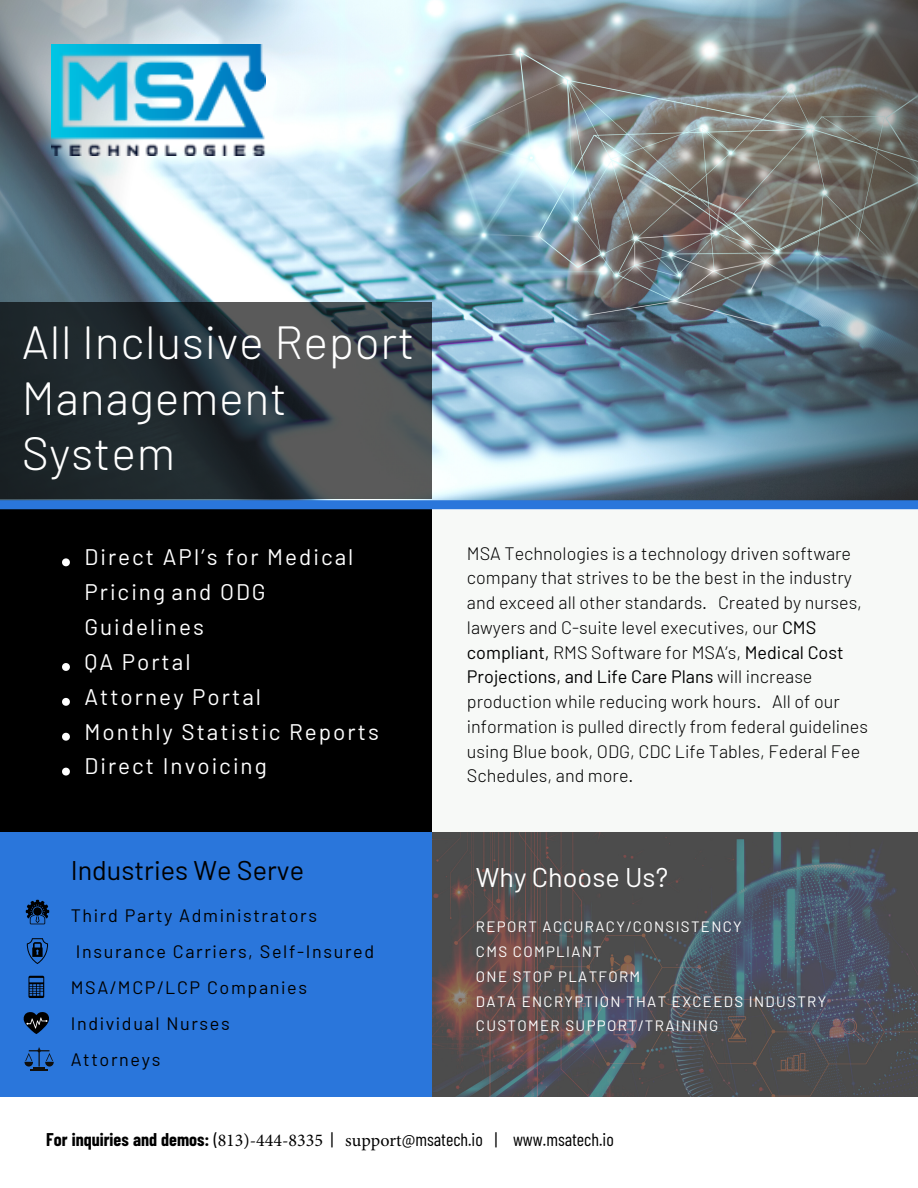
<style>
.page{position:relative;width:918px;height:1188px;background:#fff}
.page>*{position:absolute;margin:0;border:0;box-sizing:border-box;transform-origin:0 0}
.t1{font:300 46.35px/55.7px "Barlow";letter-spacing:.015em;color:#fff}
.t2{font:27px "Barlow";color:#000}
.t3{font:27px "Barlow";color:#fff}
.t4{font:22.5px/34.8px "Barlow";letter-spacing:.09em;color:#fff}
.t5{font:300 18px/24.8px "Barlow";color:#000}
.t6{font:18px/36px "Barlow";letter-spacing:.09em;color:#000}
.t7{font:18px "Barlow Condensed";color:#000}
.t8{font:15px "Barlow";letter-spacing:.09em;color:#fff}
.s1{font-weight:400}
.s2{font-weight:700}
.s3{font-family:"Minion Pro"}
</style>
<div class="page">
<img style="left:432px;top:832px;width:486px;height:265px">
<img style="left:0;top:0;width:918px;height:500px">
<svg style="left:0;top:302px;width:432px;height:197px;background:#2f373b"></svg>
<div style="left:432px;top:510px;width:486px;height:322px;background:#f7f9f7"></div>
<div style="left:0;top:505px;width:432px;height:327px;background:#000"></div>
<div style="left:0;top:832px;width:432px;height:265px;background:#2a76db"></div>
<div style="left:0;top:500px;width:918px;height:9px;background:#2a76db"></div>
<svg style="left:26px;top:900px;width:23px;height:24px"></svg>
<svg style="left:27px;top:938px;width:21px;height:26px"></svg>
<svg style="left:25px;top:1048px;width:29px;height:22px"></svg>
<svg style="left:23px;top:1012px;width:27px;height:22px"></svg>
<svg style="left:28px;top:976px;width:16px;height:22px"></svg>
<img style="left:51px;top:45px;width:214px;height:111px">
<svg style="left:62px;top:558px;width:8px;height:8px"></svg>
<svg style="left:62px;top:663px;width:8px;height:8px"></svg>
<svg style="left:62px;top:698px;width:8px;height:8px"></svg>
<svg style="left:62px;top:733px;width:8px;height:8px"></svg>
<svg style="left:62px;top:768px;width:8px;height:8px"></svg>
<p class="t1" style="left:22px;top:313px;width:394px">All Inclusive Report<br>Management<br>System</p>
<p class="t4" style="left:85px;top:539px;width:296px">Direct API’s for Medical<br>Pricing and ODG<br>Guidelines<br>QA Portal<br>Attorney Portal<br>Monthly Statistic Reports<br>Direct Invoicing</p>
<p class="t2" style="left:71px;top:853px;width:235px">Industries We Serve</p>
<p class="t6" style="left:71px;top:897px;width:305px">Third Party Administrators<br>Insurance Carriers, Self-Insured</p>
<p class="t6" style="left:71px;top:969px;width:238px">MSA/MCP/LCP Companies</p>
<p class="t6" style="left:71px;top:1005px;width:161px">Individual Nurses</p>
<p class="t6" style="left:71px;top:1041px;width:91px">Attorneys</p>
<p class="t5" style="left:467px;top:540px;width:403px">MSA Technologies is a technology driven software company that strives to be the best in the industry and exceed all other standards. Created by nurses, lawyers and C-suite level executives, our <span class="s1">CMS compliant,</span> RMS Software for MSA’s, <span class="s1">Medical Cost Projections, and Life Care Plans</span> will increase production while reducing work hours. All of our information is pulled directly from federal guidelines using Blue book, ODG, CDC Life Tables, Federal Fee Schedules, and more.</p>
<p class="t3" style="left:476px;top:860px;width:194px">Why Choose Us?</p>
<p class="t8" style="left:476px;top:917px;width:267px">REPORT ACCURACY/CONSISTENCY</p>
<p class="t8" style="left:476px;top:942px;width:127px">CMS COMPLIANT</p>
<p class="t8" style="left:476px;top:967px;width:166px">ONE STOP PLATFORM</p>
<p class="t8" style="left:476px;top:992px;width:352px">DATA ENCRYPTION THAT EXCEEDS INDUSTRY</p>
<p class="t8" style="left:476px;top:1016px;width:244px">CUSTOMER SUPPORT/TRAINING</p>
<p class="t7" style="left:46px;top:1128px;width:569px"><span class="s2">For inquiries and demos:</span> (<span class="s3">813)-444-8335</span> | <span class="s3">support</span>@msatech.io | www.msatech.io</p>
</div>
